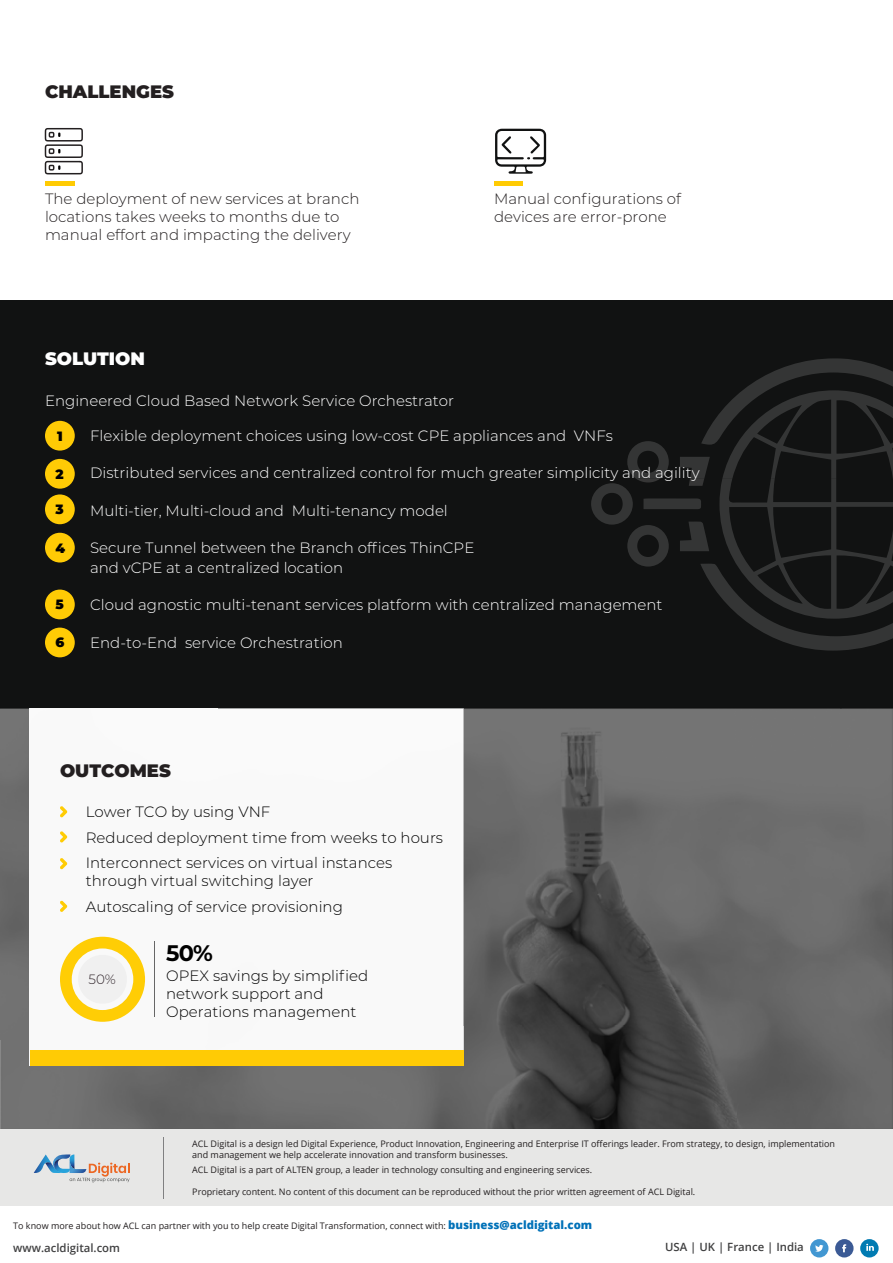
<style>
.page{position:relative;width:893px;height:1263px;background:#fff}
.page>*{position:absolute;margin:0;border:0;box-sizing:border-box;transform-origin:0 0}
.t1{font:700 22.5px "Montserrat";color:#000}
.t2{font:900 18px "Montserrat";color:#231f20}
.t3{font:900 18px "Montserrat";color:#fff}
.t4{font:300 15px/19.5px "Montserrat";color:#fff}
.t5{font:300 15px/25.5px "Montserrat";color:#000}
.t6{font:300 15px/18px "Montserrat";color:#231f20}
.t7{font:900 13.5px "Montserrat";color:#000}
.t8{font:300 13.5px "Montserrat";color:#31262c}
.t9{font:600 11.4px "Open Sans";color:#404041}
.t10{font:9px/10.8px "Open Sans";color:#231f20}
.s1{font-weight:800;font-size:11.4px;color:#0071b8}
</style>
<div class="page">
<div style="left:0;top:300px;width:893px;height:409px;background:#111212"></div>
<img style="left:464px;top:709px;width:271px;height:316px">
<img style="left:735px;top:709px;width:158px;height:420px">
<img style="left:0;top:1025px;width:736px;height:104px">
<img style="left:0;top:709px;width:174px;height:330px">
<div style="left:860px;top:1239px;width:19px;height:18px;background:#017bb2;border-radius:50%"></div>
<svg style="left:866px;top:1244px;width:8px;height:7px"></svg>
<div style="left:810px;top:1239px;width:18px;height:18px;background:#4297d2;border-radius:50%"></div>
<div style="left:835px;top:1239px;width:18px;height:18px;background:#3b5a95;border-radius:50%"></div>
<svg style="left:815px;top:1245px;width:8px;height:7px"></svg>
<svg style="left:842px;top:1244px;width:4px;height:8px"></svg>
<div style="left:0;top:1129px;width:893px;height:77px;background:#e7e7e6"></div>
<hr style="left:163px;top:1137px;width:1px;height:62px;background:#808081">
<svg style="left:34px;top:1154px;width:96px;height:28px"></svg>
<div style="left:45px;top:181px;width:29px;height:5px;background:#ffcb03"></div>
<div style="left:494px;top:181px;width:28px;height:5px;background:#ffcb03"></div>
<svg style="left:495px;top:129px;width:51px;height:45px"></svg>
<svg style="left:45px;top:128px;width:38px;height:46px"></svg>
<img style="left:719px;top:479px;width:174px;height:85px">
<img style="left:700px;top:564px;width:193px;height:87px">
<img style="left:591px;top:483px;width:42px;height:42px">
<svg style="left:627px;top:441px;width:42px;height:38px"></svg>
<img style="left:637px;top:479px;width:22px;height:3px">
<img style="left:627px;top:525px;width:42px;height:42px">
<img style="left:643px;top:498px;width:58px;height:11px">
<img style="left:680px;top:521px;width:29px;height:30px">
<svg style="left:680px;top:358px;width:213px;height:121px"></svg>
<img style="left:689px;top:479px;width:15px;height:7px">
<div style="left:45px;top:421px;width:30px;height:30px;background:#ffcb05;border-radius:50%"></div>
<div style="left:45px;top:459px;width:30px;height:30px;background:#ffcb05;border-radius:50%"></div>
<div style="left:45px;top:494px;width:30px;height:30px;background:#ffcb05;border-radius:50%"></div>
<div style="left:45px;top:533px;width:30px;height:29px;background:#ffcb05;border-radius:50%"></div>
<div style="left:45px;top:589px;width:30px;height:30px;background:#ffcb05;border-radius:50%"></div>
<div style="left:45px;top:628px;width:30px;height:29px;background:#ffcb05;border-radius:50%"></div>
<img style="left:174px;top:709px;width:290px;height:341px">
<img style="left:30px;top:1039px;width:145px;height:11px">
<img style="left:30px;top:708px;width:434px;height:1px">
<div style="left:30px;top:1050px;width:434px;height:15px;background:#ffcb05"></div>
<hr style="left:154px;top:942px;width:1px;height:75px;background:#666">
<svg style="left:60px;top:937px;width:85px;height:85px"></svg>
<svg style="left:60px;top:806px;width:7px;height:11px"></svg>
<svg style="left:60px;top:858px;width:7px;height:11px"></svg>
<svg style="left:60px;top:901px;width:7px;height:11px"></svg>
<svg style="left:60px;top:831px;width:7px;height:11px"></svg>
<h2 class="t2" style="left:45px;top:78px;width:130px">CHALLENGES</h2>
<h3 class="t6" style="left:45px;top:189px;width:316px">The deployment of new services at branch locations takes weeks to months due to manual effort and impacting the delivery</h3>
<h3 class="t6" style="left:494px;top:189px;width:188px">Manual configurations of devices are error-prone</h3>
<h2 class="t3" style="left:45px;top:345px;width:101px">SOLUTION</h2>
<h3 class="t4" style="left:45px;top:390px;width:410px">Engineered Cloud Based Network Service Orchestrator</h3>
<h3 class="t7" style="left:57px;top:426px;width:7px">1</h3>
<h3 class="t7" style="left:56px;top:464px;width:10px">2</h3>
<h3 class="t7" style="left:56px;top:499px;width:10px">3</h3>
<h3 class="t7" style="left:56px;top:538px;width:11px">4</h3>
<h3 class="t7" style="left:56px;top:594px;width:10px">5</h3>
<h3 class="t7" style="left:56px;top:632px;width:10px">6</h3>
<h3 class="t4" style="left:90px;top:425px;width:524px">Flexible deployment choices using low-cost CPE appliances and VNFs</h3>
<h3 class="t4" style="left:90px;top:462px;width:611px">Distributed services and centralized control for much greater simplicity and agility</h3>
<h3 class="t4" style="left:90px;top:500px;width:359px">Multi-tier, Multi-cloud and Multi-tenancy model</h3>
<h3 class="t4" style="left:90px;top:537px;width:386px">Secure Tunnel between the Branch offices ThinCPE and vCPE at a centralized location</h3>
<h3 class="t4" style="left:90px;top:594px;width:574px">Cloud agnostic multi-tenant services platform with centralized management</h3>
<h3 class="t4" style="left:90px;top:632px;width:254px">End-to-End service Orchestration</h3>
<h2 class="t2" style="left:60px;top:757px;width:112px">OUTCOMES</h2>
<h3 class="t5" style="left:86px;top:799px;width:359px">Lower TCO by using VNF<br>Reduced deployment time from weeks to hours<br>Interconnect services on virtual instances</h3>
<h3 class="t5" style="left:86px;top:868px;width:259px">through virtual switching layer<br>Autoscaling of service provisioning</h3>
<h3 class="t8" style="left:89px;top:970px;width:29px">50%</h3>
<h1 class="t1" style="left:166px;top:937px;width:48px">50%</h1>
<h3 class="t5" style="left:166px;top:966px;width:203px;line-height:18px">OPEX savings by simplified network support and<br>Operations management</h3>
<p class="t10" style="left:192px;top:1138px;width:644px">ACL Digital is a design led Digital Experience, Product Innovation, Engineering and Enterprise IT offerings leader. From strategy, to design, implementation and management we help accelerate innovation and transform businesses.</p>
<p class="t10" style="left:192px;top:1164px;width:401px">ACL Digital is a part of ALTEN group, a leader in technology consulting and engineering services.</p>
<p class="t10" style="left:192px;top:1186px;width:505px">Proprietary content. No content of this document can be reproduced without the prior written agreement of ACL Digital.</p>
<p class="t10" style="left:13px;top:1220px;width:580px">To know more about how ACL can partner with you to help create Digital Transformation, connect with: <span class="s1">business@acldigital.com</span></p>
<p class="t9" style="left:13px;top:1240px;width:108px">www.acldigital.com</p>
<p class="t9" style="left:665px;top:1239px;width:140px">USA | UK | France | India</p>
</div>
